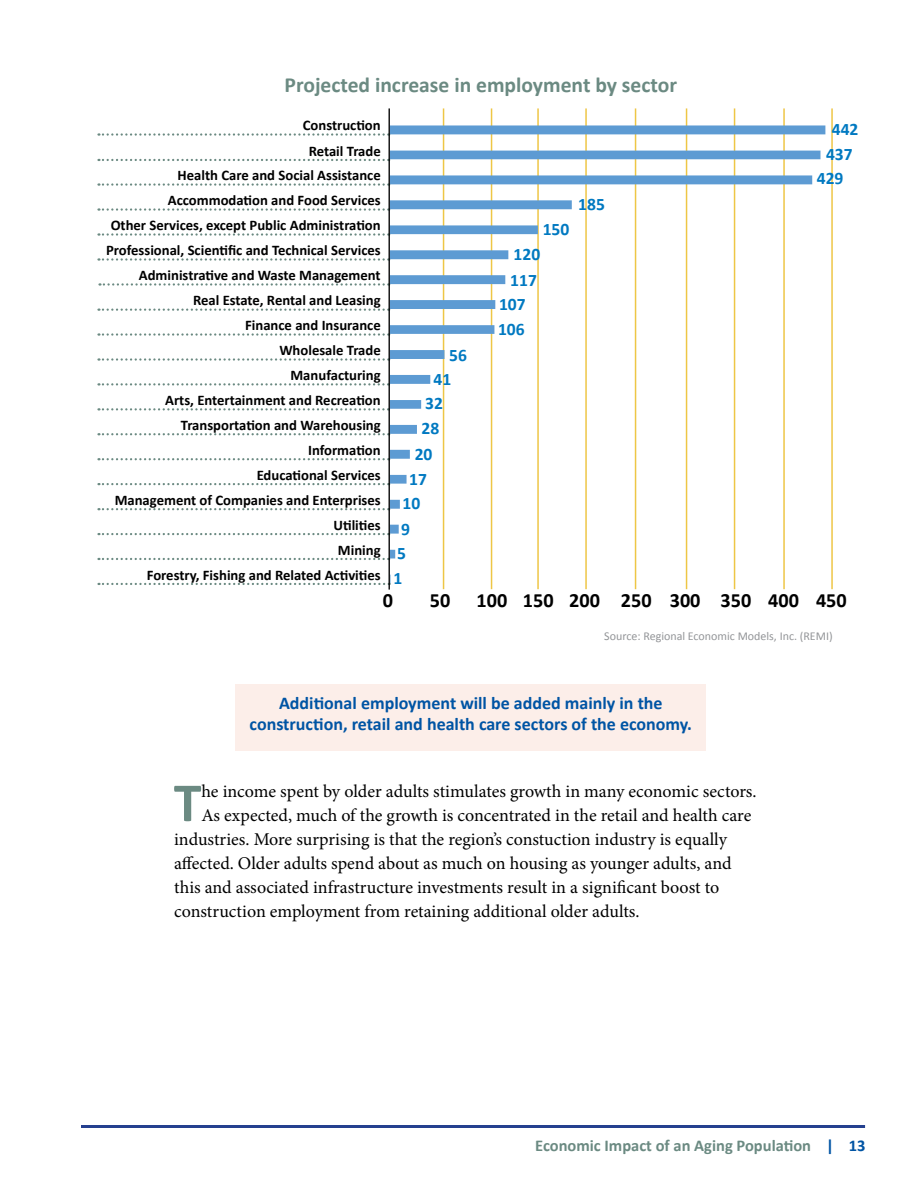
<style>
.page{position:relative;width:918px;height:1188px;background:#fff}
.page>*{position:absolute;margin:0;border:0;box-sizing:border-box;transform-origin:0 0}
.t1{font:700 55.8px "Calibri";color:#6b8a82}
.t2{font:700 21.6px "Calibri";color:#6b8a82}
.t3{font:700 20.25px "Calibri";color:#000}
.t4{font:18px "Minion Pro";color:#000}
.t5{font:700 18px/21px "Calibri";color:#0054a4;text-align:center}
.t6{font:700 17.55px "Calibri";color:#0079c1}
.t7{font:700 16.5px "Calibri";color:#6b8a82}
.t8{font:700 14.7px/24.9px "Calibri";color:#000;text-align:right}
.t9{font:12px "Calibri";color:#939598}
.s1{color:#0054a4}
</style>
<div class="page">
<hr style="left:81px;top:1125px;width:784px;height:3px;background:#25408f">
<hr style="left:443px;top:108px;width:1px;height:481px;background:#eec646">
<hr style="left:491px;top:108px;width:1px;height:481px;background:#eec646">
<hr style="left:537px;top:108px;width:2px;height:481px;background:#eec646">
<hr style="left:585px;top:108px;width:2px;height:481px;background:#eec646">
<hr style="left:635px;top:108px;width:1px;height:481px;background:#eec646">
<hr style="left:686px;top:108px;width:1px;height:481px;background:#eec646">
<hr style="left:734px;top:108px;width:1px;height:481px;background:#eec646">
<hr style="left:783px;top:108px;width:2px;height:481px;background:#eec646">
<hr style="left:831px;top:108px;width:2px;height:481px;background:#eec646">
<svg style="left:390px;top:125px;width:435px;height:459px"></svg>
<svg style="left:98px;top:183px;width:291px;height:3px"></svg>
<svg style="left:98px;top:208px;width:291px;height:3px"></svg>
<svg style="left:98px;top:159px;width:291px;height:2px"></svg>
<svg style="left:98px;top:133px;width:291px;height:3px"></svg>
<svg style="left:100px;top:283px;width:289px;height:3px"></svg>
<svg style="left:98px;top:309px;width:291px;height:2px"></svg>
<svg style="left:98px;top:258px;width:291px;height:3px"></svg>
<svg style="left:98px;top:233px;width:291px;height:3px"></svg>
<svg style="left:98px;top:383px;width:291px;height:3px"></svg>
<svg style="left:98px;top:408px;width:291px;height:2px"></svg>
<svg style="left:98px;top:358px;width:291px;height:3px"></svg>
<svg style="left:98px;top:333px;width:291px;height:3px"></svg>
<svg style="left:98px;top:483px;width:291px;height:2px"></svg>
<svg style="left:98px;top:508px;width:291px;height:2px"></svg>
<svg style="left:98px;top:458px;width:291px;height:2px"></svg>
<svg style="left:98px;top:433px;width:291px;height:2px"></svg>
<svg style="left:98px;top:558px;width:291px;height:2px"></svg>
<svg style="left:98px;top:533px;width:291px;height:2px"></svg>
<svg style="left:99px;top:583px;width:290px;height:2px"></svg>
<hr style="left:389px;top:108px;width:1px;height:482px;background:#000">
<div style="left:236px;top:684px;width:470px;height:66px;background:#fceee9"></div>
<h2 class="t2" style="left:285px;top:71px;width:394px">Projected increase in employment by sector</h2>
<p class="t8" style="left:106px;top:113px;width:276px">Construction<br>Retail Trade<br>Health Care and Social Assistance<br>Accommodation and Food Services<br>Other Services, except Public Administration<br>Professional, Scientific and Technical Services<br>Administrative and Waste Management<br>Real Estate, Rental and Leasing<br>Finance and Insurance<br>Wholesale Trade<br>Manufacturing<br>Arts, Entertainment and Recreation<br>Transportation and Warehousing<br>Information<br>Educational Services<br>Management of Companies and Enterprises<br>Utilities<br>Mining<br>Forestry, Fishing and Related Activities</p>
<h3 class="t3" style="left:383px;top:588px;width:12px">0</h3>
<h3 class="t3" style="left:430px;top:588px;width:22px">50</h3>
<h3 class="t3" style="left:477px;top:588px;width:372px">100 150 200 250 300 350 400 450</h3>
<p class="t6" style="left:832px;top:118px;width:28px">442</p>
<p class="t6" style="left:826px;top:143px;width:28px">437</p>
<p class="t6" style="left:817px;top:167px;width:28px">429</p>
<p class="t6" style="left:578px;top:193px;width:28px">185</p>
<p class="t6" style="left:543px;top:218px;width:28px">150</p>
<p class="t6" style="left:514px;top:243px;width:28px">120</p>
<p class="t6" style="left:510px;top:269px;width:28px">117</p>
<p class="t6" style="left:499px;top:293px;width:28px">107</p>
<p class="t6" style="left:498px;top:318px;width:28px">106</p>
<p class="t6" style="left:449px;top:344px;width:19px">56</p>
<p class="t6" style="left:434px;top:368px;width:19px">41</p>
<p class="t6" style="left:425px;top:392px;width:19px">32</p>
<p class="t6" style="left:422px;top:417px;width:19px">28</p>
<p class="t6" style="left:415px;top:443px;width:19px">20</p>
<p class="t6" style="left:409px;top:468px;width:19px">17</p>
<p class="t6" style="left:403px;top:492px;width:19px">10</p>
<p class="t6" style="left:401px;top:518px;width:10px">9</p>
<p class="t6" style="left:397px;top:542px;width:10px">5</p>
<p class="t6" style="left:393px;top:567px;width:10px">1</p>
<p class="t9" style="left:604px;top:628px;width:230px">Source: Regional Economic Models, Inc. (REMI)</p>
<p class="t5" style="left:250px;top:692px;width:444px">Additional employment will be added mainly in the construction, retail and health care sectors of the economy.</p>
<h1 class="t1" style="left:174px;top:767px;width:29px">T</h1>
<p class="t4" style="left:201px;top:779px;width:557px">he income spent by older adults stimulates growth in many economic sectors.</p>
<p class="t4" style="left:201px;top:803px;width:551px">As expected, much of the growth is concentrated in the retail and health care</p>
<p class="t4" style="left:174px;top:827px;width:554px">industries. More surprising is that the region’s constuction industry is equally</p>
<p class="t4" style="left:174px;top:851px;width:559px">affected. Older adults spend about as much on housing as younger adults, and</p>
<p class="t4" style="left:174px;top:875px;width:547px">this and associated infrastructure investments result in a significant boost to</p>
<p class="t4" style="left:174px;top:899px;width:467px">construction employment from retaining additional older adults.</p>
<p class="t7" style="left:535px;top:1135px;width:332px">Economic Impact of an Aging Population <span class="s1">| 13</span></p>
</div>
